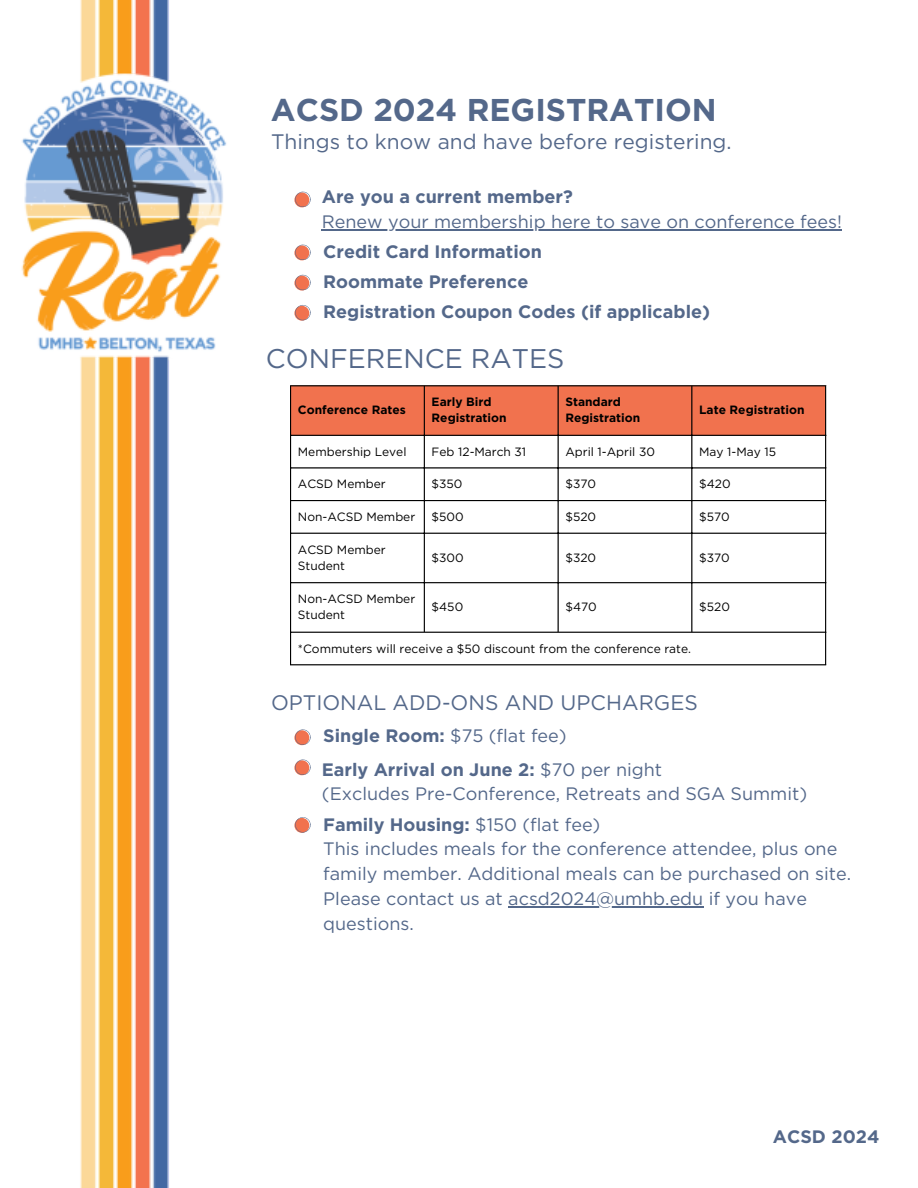
<style>
.page{position:relative;width:918px;height:1188px;background:#fff}
.page>*{position:absolute;margin:0;border:0;box-sizing:border-box;transform-origin:0 0}
.t1{font:700 31.5px "Gotham";color:#54688a}
.t2{font:27px "Gotham";color:#54688a}
.t3{font:21px "Gotham";color:#54688a}
.t4{font:18px/24.8px "Gotham";color:#54688a}
.t5{font:700 18px "Gotham";color:#54688a}
.t6{font:12px/16px "Gotham";color:#000}
.t7{font:700 12px/16px "Gotham";color:#000}
.s1{font-weight:700}
.s2{font-weight:400}
</style>
<div class="page">
<img style="left:21px;top:0;width:206px;height:1188px">
<svg style="left:295px;top:192px;width:15px;height:15px"></svg>
<svg style="left:295px;top:245px;width:15px;height:15px"></svg>
<svg style="left:295px;top:275px;width:15px;height:15px"></svg>
<svg style="left:295px;top:305px;width:15px;height:15px"></svg>
<div style="left:291px;top:386px;width:534px;height:49px;background:#f1724e"></div>
<hr style="left:290px;top:386px;width:1px;height:278px;background:#000">
<hr style="left:424px;top:386px;width:1px;height:246px;background:#000">
<hr style="left:558px;top:386px;width:1px;height:246px;background:#000">
<hr style="left:691px;top:386px;width:1px;height:246px;background:#000">
<hr style="left:825px;top:386px;width:1px;height:278px;background:#000">
<hr style="left:290px;top:385px;width:536px;height:1px;background:#000">
<hr style="left:290px;top:435px;width:536px;height:1px;background:#000">
<hr style="left:290px;top:467px;width:536px;height:2px;background:#000">
<hr style="left:290px;top:500px;width:536px;height:1px;background:#000">
<hr style="left:290px;top:533px;width:536px;height:1px;background:#000">
<hr style="left:290px;top:582px;width:536px;height:1px;background:#000">
<hr style="left:290px;top:632px;width:536px;height:1px;background:#000">
<hr style="left:290px;top:664px;width:536px;height:1px;background:#000">
<hr style="left:322px;top:229px;width:520px;height:1px;background:#54688a">
<svg style="left:295px;top:729px;width:15px;height:16px"></svg>
<svg style="left:295px;top:760px;width:15px;height:15px"></svg>
<svg style="left:295px;top:817px;width:15px;height:16px"></svg>
<hr style="left:508px;top:906px;width:195px;height:1px;background:#54688a">
<p class="t1" style="left:271px;top:91px;width:447px">ACSD 2024 REGISTRATION</p>
<p class="t3" style="left:271px;top:128px;width:462px">Things to know and have before registering.</p>
<p class="t5" style="left:322px;top:186px;width:252px">Are you a current member?</p>
<p class="t4" style="left:322px;top:209px;width:522px">Renew your membership here to save on conference fees!</p>
<p class="t5" style="left:323px;top:241px;width:220px">Credit Card Information</p>
<p class="t5" style="left:323px;top:271px;width:207px">Roommate Preference</p>
<p class="t5" style="left:323px;top:301px;width:388px">Registration Coupon Codes (if applicable)</p>
<p class="t2" style="left:266px;top:342px;width:300px">CONFERENCE RATES</p>
<h1 class="t7" style="left:298px;top:402px;width:110px">Conference Rates</h1>
<h4 class="t7" style="left:432px;top:394px;width:76px">Early Bird<br>Registration</h4>
<p class="t7" style="left:565px;top:394px;width:76px">Standard<br>Registration</p>
<p class="t7" style="left:699px;top:402px;width:107px">Late Registration</p>
<p class="t6" style="left:298px;top:443px;width:110px">Membership Level</p>
<h6 class="t6" style="left:432px;top:443px;width:96px">Feb 12-March 31</h6>
<p class="t6" style="left:565px;top:443px;width:91px">April 1-April 30</p>
<h6 class="t6" style="left:699px;top:443px;width:78px">May 1-May 15</h6>
<p class="t6" style="left:298px;top:476px;width:89px">ACSD Member</p>
<h6 class="t6" style="left:432px;top:476px;width:32px">$350</h6>
<p class="t6" style="left:565px;top:476px;width:32px">$370</p>
<h2 class="t6" style="left:699px;top:476px;width:33px">$420</h2>
<p class="t6" style="left:298px;top:509px;width:119px">Non-ACSD Member</p>
<p class="t6" style="left:432px;top:509px;width:34px">$500</p>
<p class="t6" style="left:565px;top:509px;width:32px">$520</p>
<p class="t6" style="left:699px;top:509px;width:32px">$570</p>
<p class="t6" style="left:298px;top:541px;width:89px">ACSD Member<br>Student</p>
<p class="t6" style="left:432px;top:549px;width:34px">$300</p>
<p class="t6" style="left:565px;top:549px;width:32px">$320</p>
<p class="t6" style="left:699px;top:549px;width:32px">$370</p>
<p class="t6" style="left:298px;top:591px;width:119px">Non-ACSD Member<br>Student</p>
<p class="t6" style="left:432px;top:599px;width:33px">$450</p>
<p class="t6" style="left:565px;top:599px;width:33px">$470</p>
<p class="t6" style="left:699px;top:599px;width:32px">$520</p>
<p class="t6" style="left:298px;top:640px;width:395px">*Commuters will receive a $50 discount from the conference rate.</p>
<p class="t3" style="left:271px;top:690px;width:428px">OPTIONAL ADD-ONS AND UPCHARGES</p>
<p class="t4" style="left:323px;top:723px;width:245px"><span class="s1">Single Room:</span> $75 (flat fee)</p>
<p class="t5" style="left:322px;top:758px;width:342px">Early Arrival on June 2: <span class="s2">$70 per night</span></p>
<p class="t4" style="left:322px;top:782px;width:487px">(Excludes Pre-Conference, Retreats and SGA Summit)</p>
<h3 class="t5" style="left:323px;top:813px;width:279px">Family Housing: <span class="s2">$150 (flat fee)</span></h3>
<p class="t4" style="left:323px;top:837px;width:529px">This includes meals for the conference attendee, plus one family member. Additional meals can be purchased on site.<br>Please contact us at acsd2024@umhb.edu if you have</p>
<p class="t4" style="left:323px;top:911px;width:92px">questions.</p>
<p class="t5" style="left:773px;top:1126px;width:108px">ACSD 2024</p>
</div>
